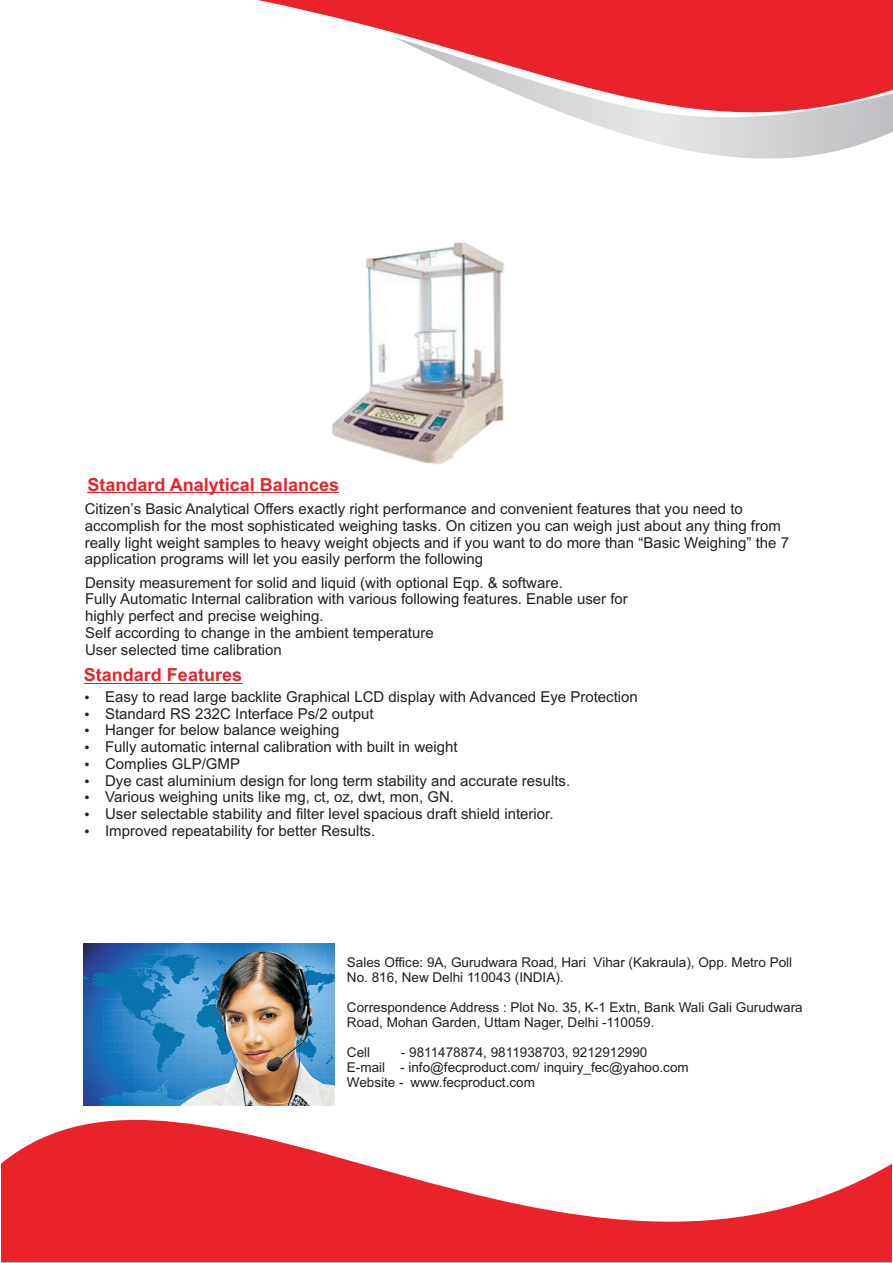
<style>
.page{position:relative;width:893px;height:1263px;background:#fff}
.page>*{position:absolute;margin:0;border:0;box-sizing:border-box;transform-origin:0 0}
.t1{font:700 18px "Arial";color:#ea232a}
.t2{font:15px/16.8px "Arial";color:#231f20}
.t3{font:13.5px/15.1px "Arial";color:#231f20}
</style>
<div class="page">
<img style="left:332px;top:242px;width:172px;height:222px">
<svg style="left:1px;top:1002px;width:891px;height:261px"></svg>
<hr style="left:88px;top:492px;width:251px;height:1px;background:#ea232a">
<hr style="left:84px;top:683px;width:158px;height:1px;background:#ea232a">
<svg style="left:258px;top:0;width:635px;height:37px;background:#ec3f45"></svg>
<svg style="left:394px;top:37px;width:499px;height:122px"></svg>
<img style="left:84px;top:944px;width:251px;height:162px">
<p class="t1" style="left:88px;top:478px;width:253px">Standard Analytical Balances</p>
<p class="t2" style="left:85px;top:502px;width:706px">Citizen’s Basic Analytical Offers exactly right performance and convenient features that you need to accomplish for the most sophisticated weighing tasks. On citizen you can weigh just about any thing from really light weight samples to heavy weight objects and if you want to do more than “Basic Weighing” the 7 application programs will let you easily perform the following</p>
<p class="t2" style="left:85px;top:575px;width:544px">Density measurement for solid and liquid (with optional Eqp. &amp; software.<br>Fully Automatic Internal calibration with various following features. Enable user for highly perfect and precise weighing.<br>Self according to change in the ambient temperature<br>User selected time calibration</p>
<p class="t2" style="left:105px;top:690px;width:534px">Easy to read large backlite Graphical LCD display with Advanced Eye Protection Standard RS 232C Interface Ps/2 output<br>Hanger for below balance weighing<br>Fully automatic internal calibration with built in weight<br>Complies GLP/GMP<br>Dye cast aluminium design for long term stability and accurate results.<br>Various weighing units like mg, ct, oz, dwt, mon, GN.<br>User selectable stability and filter level spacious draft shield interior.<br>Improved repeatability for better Results.</p>
<p class="t1" style="left:84px;top:668px;width:160px">Standard Features</p>
<p class="t3" style="left:347px;top:955px;width:447px">Sales Office: 9A, Gurudwara Road, Hari Vihar (Kakraula), Opp. Metro Poll<br>No. 816, New Delhi 110043 (INDIA).</p>
<p class="t3" style="left:347px;top:1001px;width:457px">Correspondence Address : Plot No. 35, K-1 Extn, Bank Wali Gali Gurudwara<br>Road, Mohan Garden, Uttam Nager, Delhi -110059.</p>
<p class="t3" style="left:347px;top:1046px;width:25px">Cell</p>
<p class="t3" style="left:347px;top:1046px;width:343px;text-indent:54px">- 9811478874, 9811938703, 9212912990<br>E-mail - info@fecproduct.com/ inquiry_fec@yahoo.com<br>Website - www.fecproduct.com</p>
</div>
